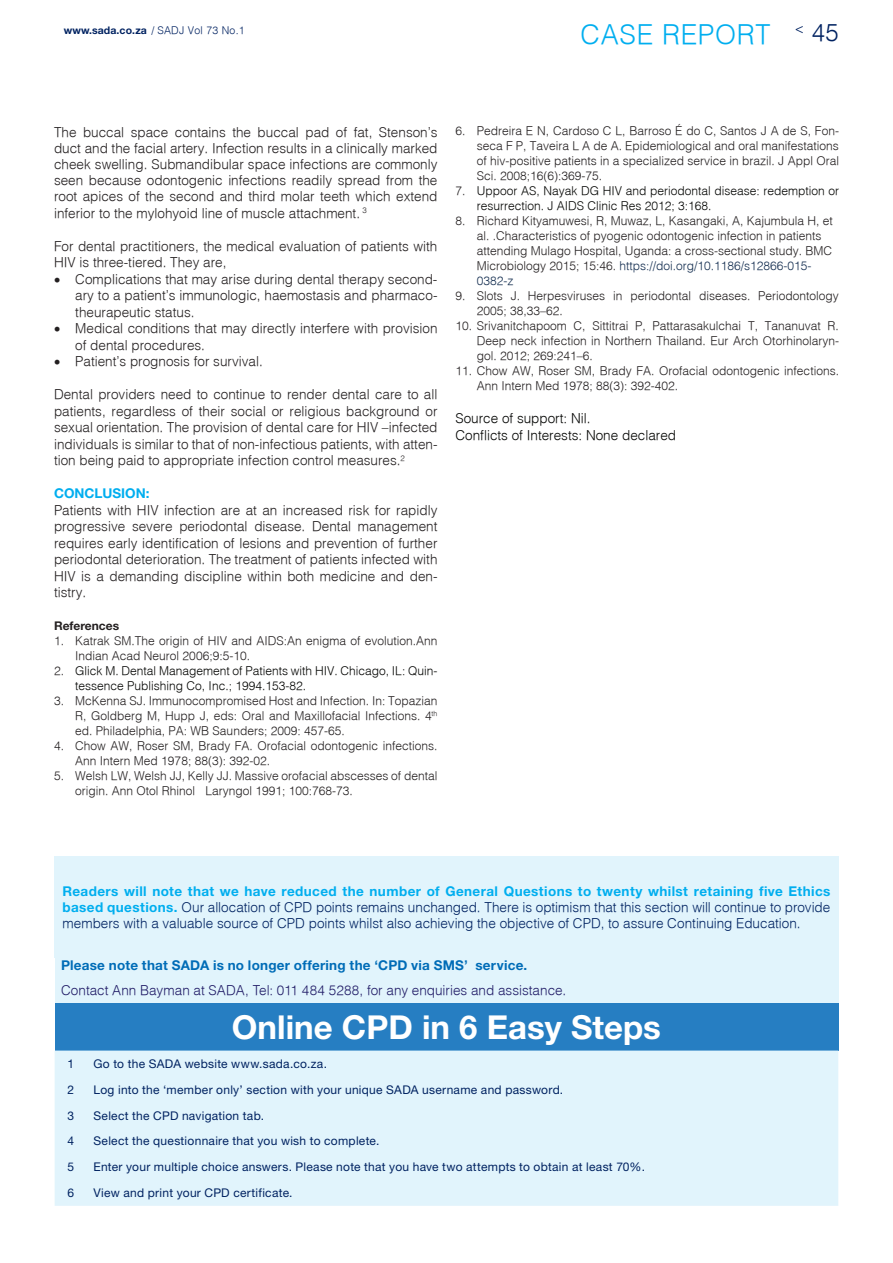
<style>
.page{position:relative;width:893px;height:1263px;background:#fff}
.page>*{position:absolute;margin:0;border:0;box-sizing:border-box;transform-origin:0 0}
.t1{font:700 33px "Helvetica Neue LT Std";color:#fff}
.t2{font:300 27px "Helvetica";letter-spacing:.025em;color:#00aeef}
.t3{font:300 24px "Helvetica";color:#002261}
.t4{font:300 13.95px "Helvetica";color:#002261}
.t5{font:300 13.5px/16.5px "Helvetica";color:#231f20;text-align:justify}
.t6{font:300 13.5px/16.2px "Helvetica";color:#002261}
.t7{font:700 13.5px "Helvetica Neue LT Std";letter-spacing:.03em;color:#00aeef}
.t8{font:300 13.5px "Helvetica";color:#211c67}
.t9{font:700 13.5px "Helvetica Neue LT Std";letter-spacing:.02em;color:#006cb7}
.t10{font:300 13.5px/16.5px "Helvetica";color:#040503}
.t11{font:700 13.5px "Helvetica Neue LT Std";color:#00aeef}
.t12{font:300 12px/15px "Helvetica";color:#231f20}
.t13{font:12px "Helvetica Neue LT Std";letter-spacing:.02em;color:#002261}
.t14{font:300 12px/15px "Helvetica";color:#040503}
.t15{font:700 12px "Helvetica Neue LT Std";color:#231f20}
.t16{font:700 10.5px "Helvetica Neue LT Std";letter-spacing:.01em;color:#002261}
.s1{font-family:"Helvetica";font-weight:300}
.s2{color:#231f20}
.s3{color:#142e50}
.s4{font-family:"Helvetica Neue LT Std";font-weight:700;color:#00aeef}
</style>
<div class="page">
<div style="left:55px;top:948px;width:783px;height:55px;background:#e1f4fc"></div>
<div style="left:55px;top:1003px;width:783px;height:47px;background:#267ec2"></div>
<div style="left:55px;top:1050px;width:783px;height:156px;background:#e1f4fc"></div>
<div style="left:54px;top:857px;width:785px;height:101px;background:#e1f4fc"></div>
<p class="t16" style="left:64px;top:23px;width:183px">www.sada.co.za <span class="s1">/ SADJ Vol 73 No.1</span></p>
<h2 class="t2" style="left:581px;top:18px;width:191px">CASE REPORT</h2>
<h3 class="t3" style="left:812px;top:18px;width:29px">45</h3>
<p class="t4" style="left:795px;top:20px;width:11px">&lt;</p>
<p class="t5" style="left:54px;top:123px;width:385px">The buccal space contains the buccal pad of fat, Stenson’s duct and the facial artery. Infection results in a clinically marked cheek swelling. Submandibular space infections are commonly seen because odontogenic infections readily spread from the root apices of the second and third molar teeth which extend inferior to the mylohyoid line of muscle attachment. <sup>3</sup></p>
<p class="t5" style="left:54px;top:237px;width:385px">For dental practitioners, the medical evaluation of patients with<br>HIV is three-tiered. They are,</p>
<p class="t5" style="left:75px;top:270px;width:364px;text-indent:-21px">• Complications that may arise during dental therapy second&shy;ary to a patient’s immunologic, haemostasis and pharmaco&shy;theurapeutic status.</p>
<p class="t5" style="left:75px;top:320px;width:364px;text-indent:-21px">• Medical conditions that may directly interfere with provision of dental procedures.</p>
<p class="t5" style="left:54px;top:353px;width:210px">• Patient’s prognosis for survival.</p>
<p class="t5" style="left:54px;top:386px;width:385px">Dental providers need to continue to render dental care to all patients, regardless of their social or religious background or sexual orientation. The provision of dental care for HIV –infected individuals is similar to that of non-infectious patients, with atten&shy;tion being paid to appropriate infection control measures.<sup>2</sup></p>
<p class="t11" style="left:54px;top:485px;width:97px">CONCLUSION:</p>
<p class="t5" style="left:54px;top:501px;width:385px">Patients with HIV infection are at an increased risk for rapidly progressive severe periodontal disease. Dental management requires early identification of lesions and prevention of further periodontal deterioration. The treatment of patients infected with HIV is a demanding discipline within both medicine and den&shy;tistry.</p>
<p class="t15" style="left:54px;top:618px;width:67px">References</p>
<p class="t12" style="left:75px;top:633px;width:364px;text-indent:-21px">1. Katrak SM.The origin of HIV and AIDS:An enigma of evolution.Ann<br>Indian Acad Neurol 2006;9:5-10.</p>
<p class="t14" style="left:75px;top:663px;width:364px;text-indent:-21px"><span class="s2">2.</span> Glick M. Dental Management of Patients with HIV. Chicago, IL: Quin&shy;tessence Publishing Co, Inc.; 1994.153-82.</p>
<p class="t12" style="left:75px;top:693px;width:364px;text-align:justify;text-indent:-21px">3. McKenna SJ. Immunocompromised Host and Infection. In: Topazian R, Goldberg M, Hupp J, eds: Oral and Maxillofacial Infections. 4<sup>th </sup>ed. Philadelphia, PA: WB Saunders; 2009: 457-65.</p>
<p class="t12" style="left:75px;top:738px;width:364px;text-indent:-21px">4. Chow AW, Roser SM, Brady FA. Orofacial odontogenic infections.<br>Ann Intern Med 1978; 88(3): 392-02.</p>
<p class="t12" style="left:75px;top:768px;width:364px;text-indent:-21px">5. Welsh LW, Welsh JJ, Kelly JJ. Massive orofacial abscesses of dental origin. Ann Otol Rhinol Laryngol 1991; 100:768-73.</p>
<p class="t12" style="left:477px;top:123px;width:364px;text-align:justify;text-indent:-21px">6. Pedreira E N, Cardoso C L, Barroso É do C, Santos J A de S, Fon&shy;seca F P, Taveira L A de A. Epidemiological and oral manifestations of hiv-positive patients in a specialized service in brazil. J Appl Oral Sci. 2008;16(6):369-75.</p>
<p class="t14" style="left:477px;top:183px;width:364px;text-indent:-21px"><span class="s2">7.</span> Uppoor AS, Nayak DG HIV and periodontal disease: redemption or resurrection. J AIDS Clinic Res 2012; 3:168.</p>
<p class="t12" style="left:477px;top:213px;width:358px;text-indent:-21px">8. Richard Kityamuwesi, R, Muwaz, L, Kasangaki, A, Kajumbula H, et al. .Characteristics of pyogenic odontogenic infection in patients attending Mulago Hospital, Uganda: a cross-sectional study. BMC Microbiology 2015; 15:46. <span class="s3">https://doi.org/10.1186/s12866-015- 0382-z</span></p>
<p class="t12" style="left:477px;top:288px;width:364px;text-indent:-21px">9. Slots J. Herpesviruses in periodontal diseases. Periodontology<br>2005; 38,33–62.</p>
<p class="t12" style="left:477px;top:318px;width:364px;text-align:justify;text-indent:-21px">10. Srivanitchapoom C, Sittitrai P, Pattarasakulchai T, Tananuvat R.<br>Deep neck infection in Northern Thailand. Eur Arch Otorhinolaryn&shy;gol. 2012; 269:241–6.</p>
<p class="t12" style="left:477px;top:363px;width:364px;text-indent:-21px">11. Chow AW, Roser SM, Brady FA. Orofacial odontogenic infections.<br>Ann Intern Med 1978; 88(3): 392-402.</p>
<p class="t10" style="left:455px;top:410px;width:222px">Source of support: Nil.<br>Conflicts of Interests: None declared</p>
<p class="t7" style="left:63px;top:883px;width:769px">Readers will note that we have reduced the number of General Questions to twenty whilst retaining five Ethics</p>
<p class="t6" style="left:63px;top:899px;width:769px"><span class="s4">based questions.</span> Our allocation of CPD points remains unchanged. There is optimism that this section will continue to provide members with a valuable source of CPD points whilst also achieving the objective of CPD, to assure Continuing Education.</p>
<p class="t9" style="left:61px;top:957px;width:468px">Please note that SADA is no longer offering the ‘CPD via SMS’ service.</p>
<p class="t8" style="left:61px;top:982px;width:507px">Contact Ann Bayman at SADA, Tel: 011 484 5288, for any enquiries and assistance.</p>
<h1 class="t1" style="left:232px;top:1006px;width:431px">Online CPD in 6 Easy Steps</h1>
<p class="t13" style="left:68px;top:1056px;width:8px">1</p>
<p class="t13" style="left:93px;top:1056px;width:235px">Go to the SADA website www.sada.co.za.</p>
<p class="t13" style="left:68px;top:1082px;width:8px">2</p>
<p class="t13" style="left:93px;top:1082px;width:471px">Log into the ‘member only’ section with your unique SADA username and password.</p>
<p class="t13" style="left:68px;top:1108px;width:8px">3</p>
<p class="t13" style="left:93px;top:1108px;width:172px">Select the CPD navigation tab.</p>
<p class="t13" style="left:68px;top:1134px;width:8px">4</p>
<p class="t13" style="left:93px;top:1134px;width:287px">Select the questionnaire that you wish to complete.</p>
<p class="t13" style="left:68px;top:1160px;width:8px">5</p>
<p class="t13" style="left:93px;top:1160px;width:553px">Enter your multiple choice answers. Please note that you have two attempts to obtain at least 70%.</p>
<p class="t13" style="left:68px;top:1186px;width:8px">6</p>
<p class="t13" style="left:93px;top:1186px;width:201px">View and print your CPD certificate.</p>
</div>
